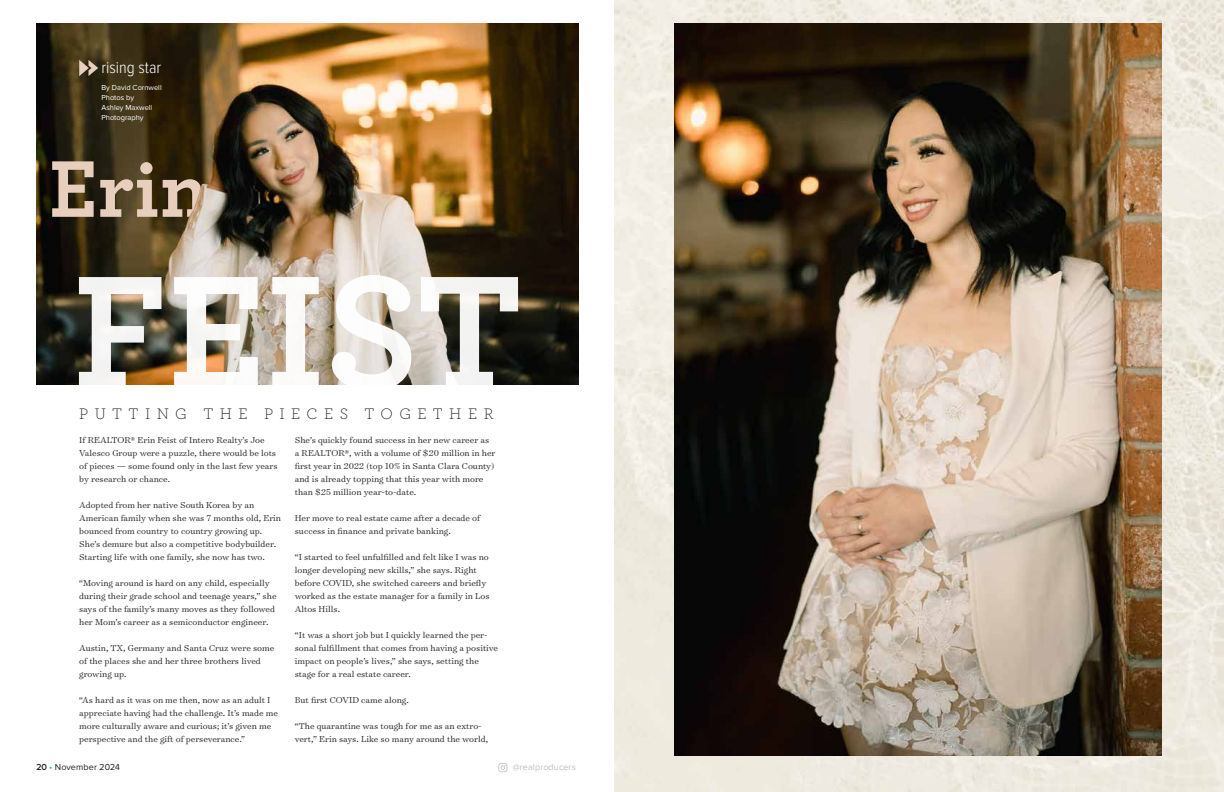
<style>
.page{position:relative;width:1224px;height:792px;background:#fff}
.page>*{position:absolute;margin:0;border:0;box-sizing:border-box;transform-origin:0 0}
.t1{font:700 170.2px "Archer Pro";color:#fff}
.t2{font:700 84.3px "Archer Pro";color:#e7cebd}
.t3{font:300 17px "Proxima Nova Cond";color:#fff}
.t4{font:300 16px "Archer Pro";letter-spacing:.4em;color:#231f20}
.t5{font:300 9.8px/13px "Surveyor Text";color:#231f20}
.t6{font:9px "Proxima Nova";letter-spacing:.005em;color:#231f20}
.t7{font:9px "Proxima Nova";letter-spacing:.01em;color:#bcbec0}
.t8{font:7.5px/10px "Proxima Nova";color:#fff}
.s1{font-weight:600}
.s2{color:#19a8e0}
</style>
<div class="page">
<svg style="left:498px;top:763px;width:9px;height:9px"></svg>
<img style="left:615px;top:0;width:609px;height:792px">
<img style="left:36px;top:24px;width:542px;height:361px">
<img style="left:675px;top:24px;width:486px;height:731px">
<svg style="left:79px;top:60px;width:19px;height:16px"></svg>
<img style="left:154px;top:122px;width:114px;height:122px">
<h3 class="t3" style="left:101px;top:60px;width:61px">rising star</h3>
<p class="t8" style="left:101px;top:82px;width:62px">By David Cornwell<br>Photos by<br>Ashley Maxwell<br>Photography</p>
<h2 class="t2" style="left:49px;top:122px;width:161px">Erin</h2>
<h1 class="t1" style="left:73px;top:198px;width:451px">FEIST</h1>
<h3 class="t4" style="left:79px;top:403px;width:416px">PUTTING THE PIECES TOGETHER</h3>
<p class="t5" style="left:79px;top:434px;width:200px">If REALTOR® Erin Feist of Intero Realty’s Joe Valesco Group were a puzzle, there would be lots of pieces — some found only in the last few years by research or chance.</p>
<p class="t5" style="left:79px;top:499px;width:203px">Adopted from her native South Korea by an American family when she was 7 months old, Erin bounced from country to country growing up.<br>She’s demure but also a competitive bodybuilder.<br>Starting life with one family, she now has two.</p>
<p class="t5" style="left:79px;top:577px;width:199px">“Moving around is hard on any child, especially during their grade school and teenage years,” she says of the family’s many moves as they followed her Mom’s career as a semiconductor engineer.</p>
<p class="t5" style="left:79px;top:642px;width:197px">Austin, TX, Germany and Santa Cruz were some of the places she and her three brothers lived growing up.</p>
<p class="t5" style="left:79px;top:694px;width:200px">“As hard as it was on me then, now as an adult I appreciate having had the challenge. It’s made me more culturally aware and curious; it’s given me perspective and the gift of perseverance.”</p>
<p class="t5" style="left:295px;top:434px;width:202px">She’s quickly found success in her new career as a REALTOR®, with a volume of $20 million in her first year in 2022 (top 10% in Santa Clara County) and is already topping that this year with more than $25 million year-to-date.</p>
<p class="t5" style="left:295px;top:512px;width:187px">Her move to real estate came after a decade of success in finance and private banking.</p>
<p class="t5" style="left:295px;top:551px;width:196px">“I started to feel unfulfilled and felt like I was no longer developing new skills,” she says. Right before COVID, she switched careers and briefly worked as the estate manager for a family in Los Altos Hills.</p>
<p class="t5" style="left:295px;top:629px;width:205px">“It was a short job but I quickly learned the per&shy;sonal fulfillment that comes from having a positive impact on people’s lives,” she says, setting the stage for a real estate career.</p>
<p class="t5" style="left:295px;top:694px;width:116px">But first COVID came along.</p>
<p class="t5" style="left:295px;top:720px;width:195px">“The quarantine was tough for me as an extro&shy;vert,” Erin says. Like so many around the world,</p>
<p class="t6" style="left:36px;top:762px;width:86px"><span class="s1">20</span> <span class="s2">•</span> November 2024</p>
<p class="t7" style="left:513px;top:762px;width:65px">@realproducers</p>
</div>
